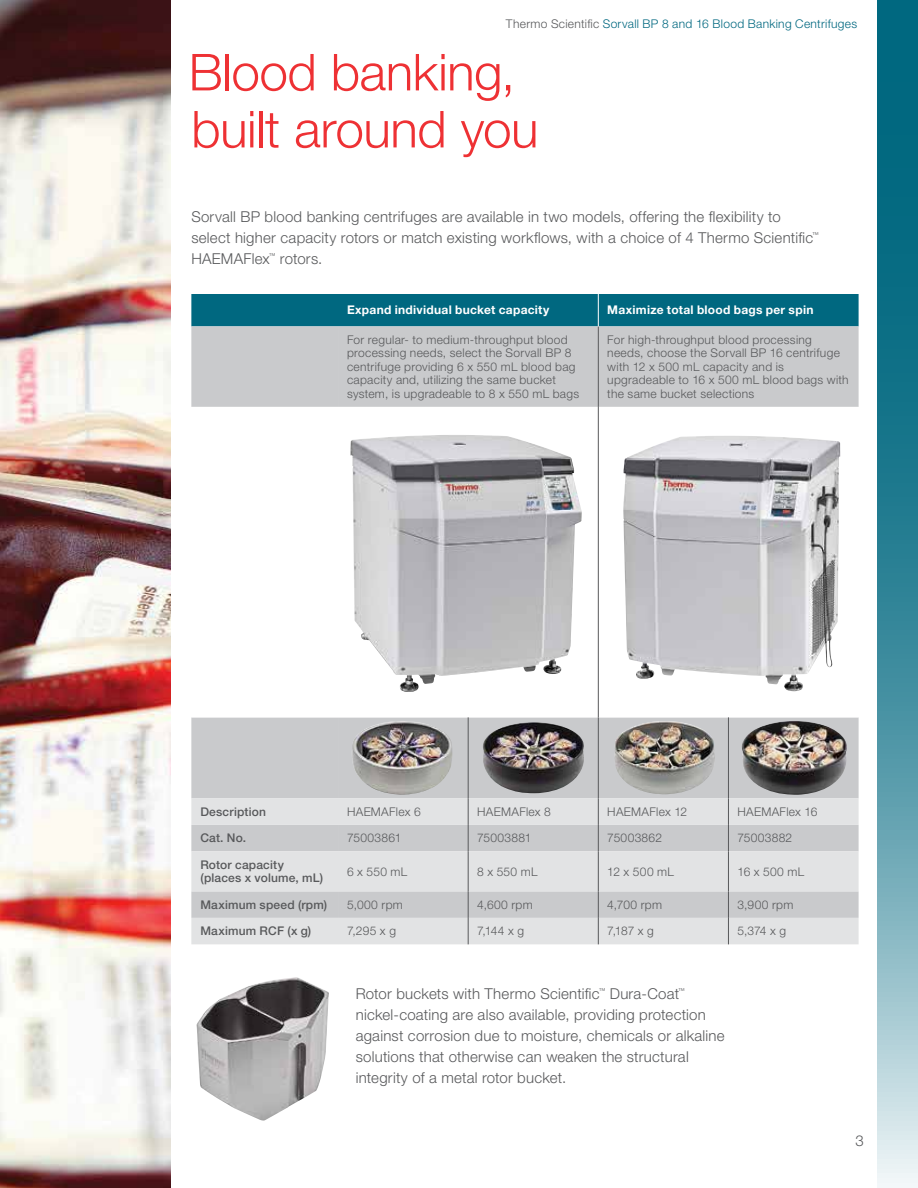
<style>
.page{position:relative;width:918px;height:1188px;background:#fff}
.page>*{position:absolute;margin:0;border:0;box-sizing:border-box;transform-origin:0 0}
.t1{font:300 51px/57px "Helvetica Neue LT Std";letter-spacing:-.01em;color:#ee3134}
.t2{font:300 15px/21px "Helvetica Neue LT Std";letter-spacing:.015em;color:#58595b}
.t3{font:300 12px/13.5px "Helvetica Neue LT Std";letter-spacing:.025em;color:#58595b}
.t4{font:500 12px/13.5px "Helvetica Neue LT Std";letter-spacing:.015em;color:#58595b}
.t5{font:700 12px "Helvetica Neue LT Std";letter-spacing:.025em;color:#fff}
.t6{font:300 12px "Helvetica Neue LT Std";letter-spacing:.025em;color:#006880}
.t7{font:300 6.75px "Helvetica Neue LT Std";color:#58595b}
.s1{color:#58595b}
</style>
<div class="page">
<svg style="left:878px;top:0;width:40px;height:1188px;background:#4892a3"></svg>
<img style="left:0;top:0;width:170px;height:1188px">
<img style="left:197px;top:977px;width:132px;height:144px">
<div style="left:191px;top:294px;width:668px;height:32px;background:#006880"></div>
<div style="left:191px;top:326px;width:147px;height:472px;background:#c9cacc"></div>
<div style="left:338px;top:326px;width:521px;height:472px;background:#c9cacc"></div>
<svg style="left:191px;top:407px;width:668px;height:310px"></svg>
<svg style="left:191px;top:798px;width:147px;height:146px;background:#d9dadb"></svg>
<svg style="left:338px;top:798px;width:521px;height:146px;background:#d9dadb"></svg>
<hr style="left:598px;top:326px;width:1px;height:81px;background:#58595b">
<hr style="left:598px;top:407px;width:1px;height:310px;background:#58595b">
<hr style="left:468px;top:717px;width:1px;height:81px;background:#58595b">
<hr style="left:598px;top:717px;width:1px;height:81px;background:#58595b">
<hr style="left:728px;top:717px;width:1px;height:81px;background:#58595b">
<hr style="left:468px;top:851px;width:1px;height:40px;background:#58595b">
<hr style="left:598px;top:851px;width:1px;height:40px;background:#58595b">
<hr style="left:728px;top:851px;width:1px;height:40px;background:#58595b">
<svg style="left:468px;top:891px;width:1px;height:53px"></svg>
<svg style="left:598px;top:891px;width:1px;height:53px"></svg>
<svg style="left:728px;top:891px;width:1px;height:53px"></svg>
<svg style="left:468px;top:798px;width:1px;height:53px"></svg>
<svg style="left:598px;top:798px;width:1px;height:53px"></svg>
<svg style="left:728px;top:798px;width:1px;height:53px"></svg>
<hr style="left:598px;top:294px;width:1px;height:32px;background:#fff">
<img style="left:741px;top:721px;width:107px;height:74px">
<img style="left:614px;top:721px;width:102px;height:73px">
<img style="left:482px;top:722px;width:103px;height:71px">
<img style="left:352px;top:721px;width:100px;height:74px">
<img style="left:350px;top:435px;width:201px;height:257px">
<img style="left:623px;top:437px;width:178px;height:254px">
<p class="t6" style="left:506px;top:16px;width:353px"><span class="s1">Thermo Scientific</span> Sorvall BP 8 and 16 Blood Banking Centrifuges</p>
<h1 class="t1" style="left:189px;top:43px;width:351px">Blood banking, built around you</h1>
<p class="t2" style="left:191px;top:206px;width:623px">Sorvall BP blood banking centrifuges are available in two models, offering the flexibility to select higher capacity rotors or match existing workflows, with a choice of 4 Thermo Scientific</p>
<p class="t7" style="left:812px;top:230px;width:8px">™</p>
<p class="t2" style="left:191px;top:248px;width:80px">HAEMAFlex</p>
<p class="t7" style="left:269px;top:251px;width:8px">™</p>
<p class="t2" style="left:280px;top:248px;width:44px">rotors.</p>
<p class="t5" style="left:347px;top:303px;width:204px">Expand individual bucket capacity</p>
<p class="t5" style="left:607px;top:303px;width:208px">Maximize total blood bags per spin</p>
<p class="t3" style="left:347px;top:333px;width:234px">For regular- to medium-throughput blood processing needs, select the Sorvall BP 8 centrifuge providing 6 x 550 mL blood bag capacity and, utilizing the same bucket system, is upgradeable to 8 x 550 mL bags</p>
<p class="t3" style="left:607px;top:333px;width:243px">For high-throughput blood processing needs, choose the Sorvall BP 16 centrifuge with 12 x 500 mL capacity and is upgradeable to 16 x 500 mL blood bags with the same bucket selections</p>
<p class="t4" style="left:200px;top:805px;width:67px">Description</p>
<p class="t3" style="left:347px;top:805px;width:75px">HAEMAFlex 6</p>
<p class="t3" style="left:477px;top:805px;width:75px">HAEMAFlex 8</p>
<p class="t3" style="left:607px;top:805px;width:81px">HAEMAFlex 12</p>
<p class="t3" style="left:737px;top:805px;width:82px">HAEMAFlex 16</p>
<p class="t4" style="left:200px;top:831px;width:47px">Cat. No.</p>
<p class="t3" style="left:347px;top:831px;width:56px">75003861</p>
<p class="t3" style="left:477px;top:831px;width:56px">75003881</p>
<p class="t3" style="left:607px;top:831px;width:56px">75003862</p>
<p class="t3" style="left:737px;top:831px;width:56px">75003882</p>
<p class="t4" style="left:200px;top:858px;width:124px">Rotor capacity (places x volume, mL)</p>
<p class="t3" style="left:347px;top:864px;width:62px">6 x 550 mL</p>
<p class="t3" style="left:477px;top:864px;width:62px">8 x 550 mL</p>
<p class="t3" style="left:607px;top:864px;width:68px">12 x 500 mL</p>
<p class="t3" style="left:737px;top:864px;width:68px">16 x 500 mL</p>
<p class="t4" style="left:200px;top:898px;width:128px">Maximum speed (rpm)</p>
<p class="t3" style="left:347px;top:898px;width:57px">5,000 rpm</p>
<p class="t3" style="left:477px;top:898px;width:57px">4,600 rpm</p>
<p class="t3" style="left:607px;top:898px;width:56px">4,700 rpm</p>
<p class="t3" style="left:737px;top:898px;width:57px">3,900 rpm</p>
<p class="t4" style="left:200px;top:924px;width:112px">Maximum RCF (x g)</p>
<p class="t3" style="left:347px;top:924px;width:50px">7,295 x g</p>
<p class="t3" style="left:477px;top:924px;width:48px">7,144 x g</p>
<p class="t3" style="left:607px;top:924px;width:48px">7,187 x g</p>
<p class="t3" style="left:737px;top:924px;width:50px">5,374 x g</p>
<p class="t2" style="left:356px;top:983px;width:245px">Rotor buckets with Thermo Scientific</p>
<p class="t7" style="left:599px;top:986px;width:8px">™</p>
<p class="t2" style="left:610px;top:983px;width:71px">Dura-Coat</p>
<p class="t7" style="left:678px;top:986px;width:8px">™</p>
<p class="t2" style="left:356px;top:1004px;width:370px">nickel-coating are also available, providing protection against corrosion due to moisture, chemicals or alkaline solutions that otherwise can weaken the structural integrity of a metal rotor bucket.</p>
<p class="t2" style="left:856px;top:1130px;width:10px">3</p>
</div>
